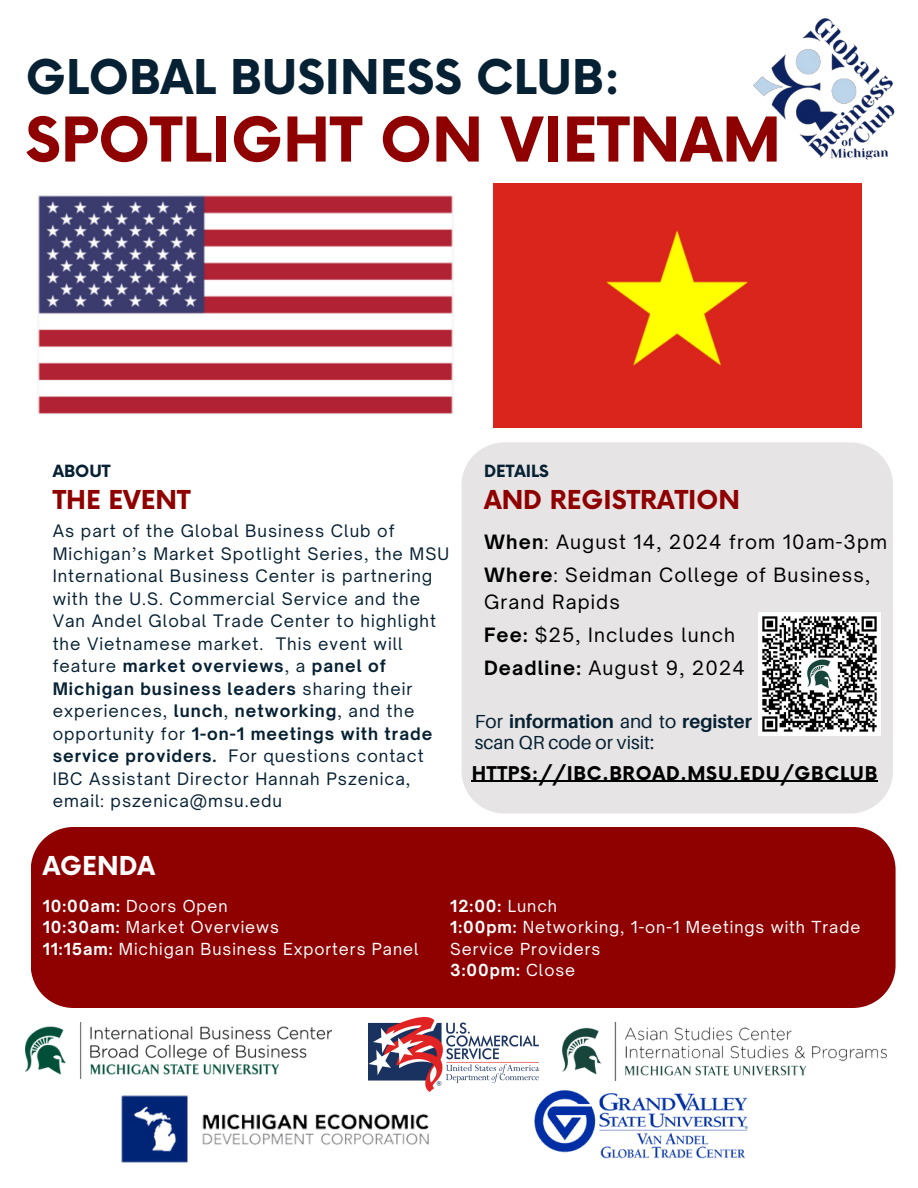
<style>
.page{position:relative;width:918px;height:1188px;background:#fff}
.page>*{position:absolute;margin:0;border:0;box-sizing:border-box;transform-origin:0 0}
.t1{font:700 60.15px "Now";color:#8f0000}
.t2{font:700 46.65px "Now";color:#062133}
.t3{font:700 25.35px "Now";color:#8f0000}
.t4{font:700 25.35px "Now";color:#fff}
.t5{font:18.9px/26.1px "Open Sauce One";letter-spacing:.06em;color:#000}
.t6{font:18.9px/21.3px "Aileron";color:#062133}
.t7{font:700 18.45px "Now";letter-spacing:.04em;color:#000}
.t8{font:16.5px/22.5px "Open Sauce One";letter-spacing:.06em;color:#062133}
.t9{font:700 16.5px "Now";color:#062133}
.t10{font:15.9px/21.3px "Open Sauce One";letter-spacing:.06em;color:#fff}
.t11{font:700 15.9px "Open Sauce One";letter-spacing:.06em;color:#fff}
.s1{font-weight:700}
.s2{font-weight:400}
</style>
<div class="page">
<img style="left:26px;top:1023px;width:306px;height:56px">
<img style="left:369px;top:1017px;width:170px;height:73px">
<img style="left:753px;top:18px;width:142px;height:142px">
<img style="left:121px;top:1090px;width:311px;height:73px">
<img style="left:562px;top:1023px;width:324px;height:57px">
<img style="left:38px;top:196px;width:415px;height:218px">
<img style="left:493px;top:184px;width:368px;height:244px">
<img style="left:532px;top:1083px;width:217px;height:76px">
<div style="left:462px;top:442px;width:431px;height:371px;background:#e6e4e4"></div>
<img style="left:758px;top:613px;width:123px;height:122px">
<div style="left:31px;top:827px;width:865px;height:181px;background:#8f0000"></div>
<hr style="left:472px;top:781px;width:406px;height:1px;background:#000">
<h5 class="t2" style="left:26px;top:52px;width:597px">GLOBAL BUSINESS CLUB:</h5>
<p class="t1" style="left:25px;top:107px;width:757px">SPOTLIGHT ON VIETNAM</p>
<p class="t9" style="left:53px;top:463px;width:59px">ABOUT</p>
<h5 class="t3" style="left:53px;top:486px;width:140px">THE EVENT</h5>
<p class="t8" style="left:53px;top:520px;width:398px">As part of the Global Business Club of Michigan’s Market Spotlight Series, the MSU International Business Center is partnering with the U.S. Commercial Service and the Van Andel Global Trade Center to highlight the Vietnamese market. This event will feature <span class="s1">market overviews</span>, a <span class="s1">panel of Michigan business leaders</span> sharing their experiences, <span class="s1">lunch</span>, <span class="s1">networking</span>, and the opportunity for <span class="s1">1-on-1 meetings with trade service providers.</span> For questions contact IBC Assistant Director Hannah Pszenica, email: pszenica@msu.edu</p>
<p class="t4" style="left:43px;top:852px;width:114px">AGENDA</p>
<h5 class="t9" style="left:484px;top:463px;width:66px">DETAILS</h5>
<h5 class="t3" style="left:484px;top:486px;width:257px">AND REGISTRATION</h5>
<h4 class="t5" style="left:484px;top:529px;width:405px"><span class="s1">When</span>: August 14, 2024 from 10am-3pm</h4>
<h3 class="t5" style="left:484px;top:562px;width:388px"><span class="s1">Where</span>: Seidman College of Business,<br>Grand Rapids</h3>
<p class="t5" style="left:484px;top:622px;width:253px"><span class="s1">Fee:</span> $25, Includes lunch</p>
<p class="t5" style="left:484px;top:655px;width:262px"><span class="s1">Deadline:</span> August 9, 2024</p>
<p class="t6" style="left:475px;top:710px;width:278px">For <span class="s1">information</span> and to <span class="s1">register </span>scan QR code or visit:</p>
<p class="t7" style="left:472px;top:763px;width:407px">HTTPS://IBC.BROAD.MSU.EDU/GBCLUB</p>
<p class="t10" style="left:43px;top:895px;width:187px"><span class="s1">10:00am:</span> Doors Open</p>
<p class="t10" style="left:43px;top:917px;width:238px"><span class="s1">10:30am:</span> Market Overviews</p>
<p class="t10" style="left:43px;top:938px;width:377px"><span class="s1">11:15am:</span> Michigan Business Exporters Panel</p>
<p class="t11" style="left:450px;top:896px;width:108px">12:00: <span class="s2">Lunch</span></p>
<p class="t10" style="left:450px;top:917px;width:412px"><span class="s1">1:00pm:</span> Networking, 1-on-1 Meetings with Trade<br>Service Providers</p>
<p class="t11" style="left:450px;top:960px;width:127px">3:00pm: <span class="s2">Close</span></p>
</div>
